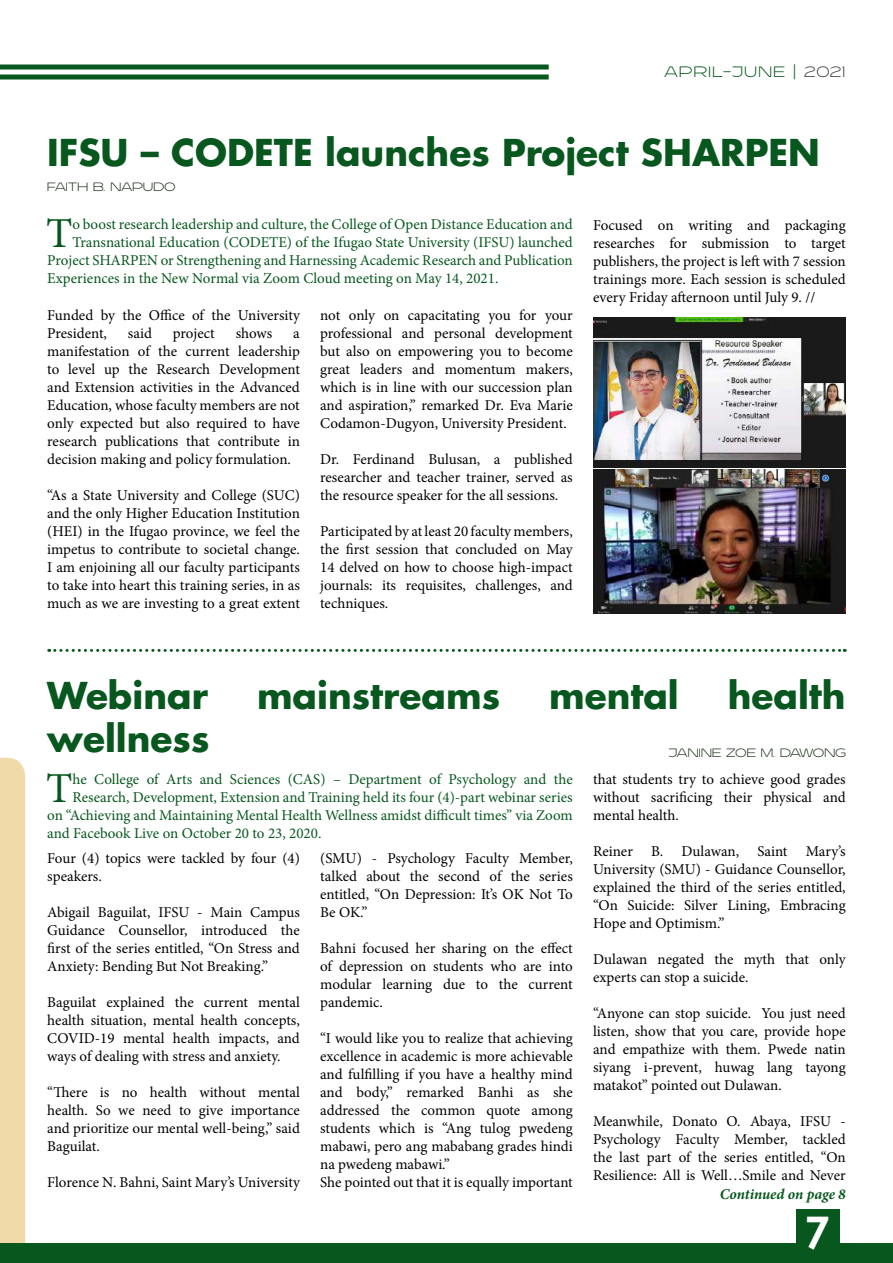
<style>
.page{position:relative;width:893px;height:1263px;background:#fff}
.page>*{position:absolute;margin:0;border:0;box-sizing:border-box;transform-origin:0 0}
.t1{font:700 45px "Century Gothic";color:#fff}
.t2{font:42.75px "Minion Pro";color:#07571e}
.t3{font:700 36px "Futura LT";color:#07571e}
.t4{font:15px/18px "Minion Pro";color:#000;text-align:justify}
.t5{font:15px "Minion Pro";color:#07571e}
.t6{font:italic 700 15px "Minion Pro";color:#07571e}
.t7{font:200 15px "Resotho";letter-spacing:.1em;color:#07571e}
.t8{font:200 12px "Resotho";letter-spacing:.025em;color:#182916}
.s1{color:#434345}
</style>
<div class="page">
<hr style="left:0;top:65px;width:549px;height:4px;background:#07571e">
<div style="left:0;top:75px;width:549px;height:5px;background:#07571e"></div>
<div style="left:0;top:758px;width:25px;height:485px;background:#f1daaa"></div>
<div style="left:0;top:1243px;width:893px;height:20px;background:#07571e"></div>
<div style="left:797px;top:1209px;width:43px;height:54px;background:#07571e"></div>
<img style="left:593px;top:317px;width:252px;height:150px">
<img style="left:593px;top:469px;width:253px;height:145px">
<svg style="left:49px;top:649px;width:796px;height:3px"></svg>
<p class="t7" style="left:664px;top:64px;width:182px">APRIL-JUNE | <span class="s1">2021</span></p>
<h3 class="t3" style="left:47px;top:129px;width:774px">IFSU – CODETE launches Project SHARPEN</h3>
<p class="t8" style="left:47px;top:180px;width:130px">FAITH B. NAPUDO</p>
<h2 class="t2" style="left:46px;top:204px;width:28px">T</h2>
<p class="t5" style="left:72px;top:214px;width:502px">o boost research leadership and culture, the College of Open Distance Education and</p>
<p class="t5" style="left:72px;top:232px;width:502px">Transnational Education (CODETE) of the Ifugao State University (IFSU) launched</p>
<p class="t5" style="left:47px;top:250px;width:527px">Project SHARPEN or Strengthening and Harnessing Academic Research and Publication</p>
<p class="t5" style="left:47px;top:268px;width:453px">Experiences in the New Normal via Zoom Cloud meeting on May 14, 2021.</p>
<p class="t4" style="left:47px;top:306px;width:254px">Funded by the Office of the University<br>President,</p>
<p class="t4" style="left:128px;top:324px;width:25px">said</p>
<p class="t4" style="left:173px;top:324px;width:43px">project</p>
<p class="t4" style="left:236px;top:324px;width:38px">shows</p>
<p class="t4" style="left:47px;top:324px;width:254px;text-indent:246px">a manifestation of the current leadership to level up the Research Development and Extension activities in the Advanced Education, whose faculty members are not only expected but also required to have research publications that contribute in decision making and policy formulation.</p>
<p class="t4" style="left:47px;top:486px;width:254px">“As a State University and College (SUC) and the only Higher Education Institution (HEI) in the Ifugao province, we feel the impetus to contribute to societal change.<br>I am enjoining all our faculty participants to take into heart this training series, in as much as we are investing to a great extent</p>
<p class="t4" style="left:320px;top:306px;width:254px">not only on capacitating you for your professional and personal development but also on empowering you to become great leaders and momentum makers, which is in line with our succession plan and aspiration,” remarked Dr. Eva Marie Codamon-Dugyon, University President.</p>
<p class="t4" style="left:320px;top:450px;width:254px">Dr. Ferdinand Bulusan, a published researcher and teacher trainer, served as the resource speaker for the all sessions.</p>
<p class="t4" style="left:320px;top:522px;width:254px">Participated by at least 20 faculty members, the first session that concluded on May 14 delved on how to choose high-impact journals: its requisites, challenges, and techniques.</p>
<p class="t4" style="left:593px;top:216px;width:254px">Focused on writing and packaging researches for submission to target publishers, the project is left with 7 session trainings more. Each session is scheduled every Friday afternoon until July 9. //</p>
<h3 class="t3" style="left:47px;top:672px;width:162px">Webinar</h3>
<h3 class="t3" style="left:257px;top:672px;width:245px">mainstreams</h3>
<h3 class="t3" style="left:549px;top:672px;width:131px">mental</h3>
<h3 class="t3" style="left:728px;top:672px;width:119px">health</h3>
<h3 class="t3" style="left:47px;top:715px;width:164px">wellness</h3>
<p class="t8" style="left:669px;top:746px;width:178px">JANINE ZOE M. DAWONG</p>
<h2 class="t2" style="left:46px;top:760px;width:28px">T</h2>
<p class="t5" style="left:72px;top:769px;width:502px">he College of Arts and Sciences (CAS) – Department of Psychology and the</p>
<p class="t5" style="left:72px;top:787px;width:502px">Research, Development, Extension and Training held its four (4)-part webinar series</p>
<p class="t5" style="left:47px;top:805px;width:527px">on “Achieving and Maintaining Mental Health Wellness amidst difficult times” via Zoom</p>
<p class="t5" style="left:47px;top:823px;width:276px">and Facebook Live on October 20 to 23, 2020.</p>
<p class="t4" style="left:47px;top:849px;width:254px">Four (4) topics were tackled by four (4) speakers.</p>
<p class="t4" style="left:47px;top:903px;width:254px">Abigail Baguilat, IFSU - Main Campus Guidance Counsellor, introduced the first of the series entitled, “On Stress and Anxiety: Bending But Not Breaking.”</p>
<p class="t4" style="left:47px;top:993px;width:254px">Baguilat explained the current mental health situation, mental health concepts, COVID-19 mental health impacts, and ways of dealing with stress and anxiety.</p>
<p class="t4" style="left:47px;top:1083px;width:254px">“There is no health without mental health. So we need to give importance and prioritize our mental well-being,” said Baguilat.</p>
<p class="t4" style="left:47px;top:1173px;width:254px">Florence N. Bahni, Saint Mary’s University</p>
<p class="t4" style="left:320px;top:849px;width:254px">(SMU) - Psychology Faculty Member, talked about the second of the series entitled, “On Depression: It’s OK Not To Be OK.”</p>
<p class="t4" style="left:320px;top:939px;width:254px">Bahni focused her sharing on the effect of depression on students who are into modular learning due to the current pandemic.</p>
<p class="t4" style="left:320px;top:1029px;width:254px;text-align:left">“I would like you to realize that achieving excellence in academic is more achievable and fulfilling if you have a healthy mind and body,” remarked Banhi as she addressed the common quote among students which is “Ang tulog pwedeng mabawi, pero ang mababang grades hindi na pwedeng mabawi.”<br>She pointed out that it is equally important</p>
<p class="t4" style="left:593px;top:770px;width:254px">that students try to achieve good grades without sacrificing their physical and mental health.</p>
<p class="t4" style="left:593px;top:842px;width:254px">Reiner B. Dulawan, Saint Mary’s University (SMU) - Guidance Counsellor, explained the third of the series entitled, “On Suicide: Silver Lining, Embracing Hope and Optimism.”</p>
<p class="t4" style="left:593px;top:950px;width:254px">Dulawan negated the myth that only experts can stop a suicide.</p>
<p class="t4" style="left:593px;top:1004px;width:254px">“Anyone can stop suicide. You just need listen, show that you care, provide hope and empathize with them. Pwede natin siyang i-prevent, huwag lang tayong matakot” pointed out Dulawan.</p>
<p class="t4" style="left:593px;top:1112px;width:254px">Meanwhile, Donato O. Abaya, IFSU - Psychology Faculty Member, tackled the last part of the series entitled, “On Resilience: All is Well…Smile and Never</p>
<p class="t6" style="left:720px;top:1183px;width:127px">Continued on page 8</p>
<h1 class="t1" style="left:805px;top:1198px;width:27px">7</h1>
</div>
